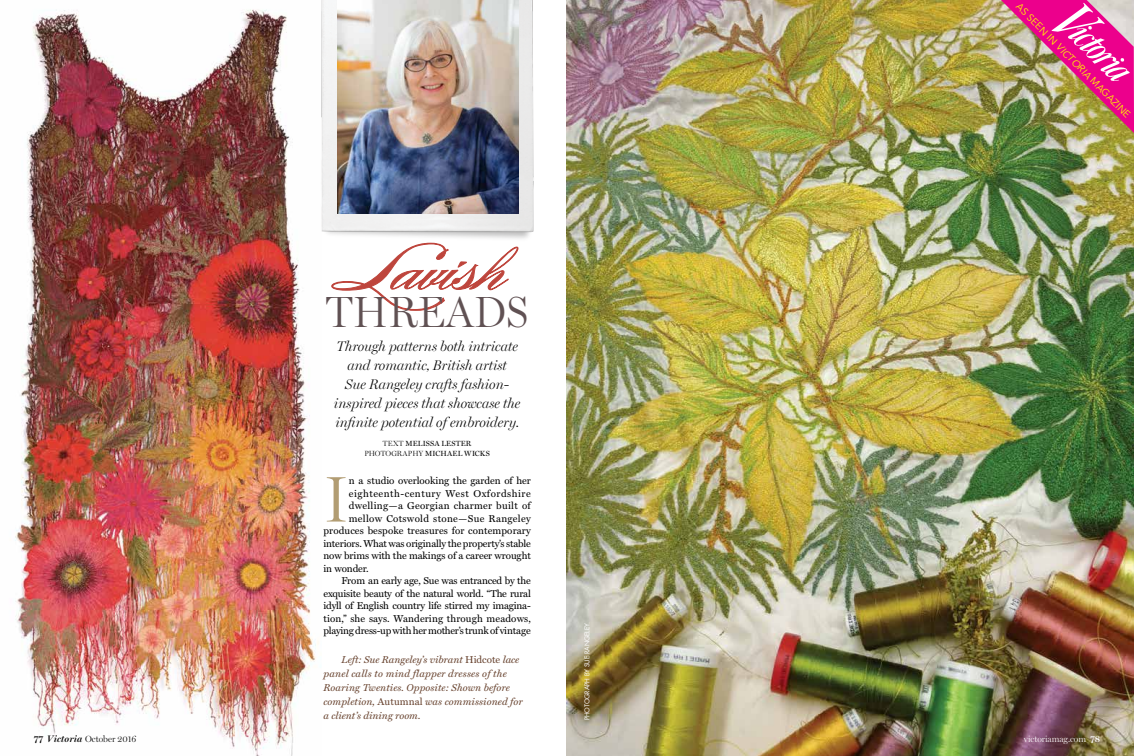
<style>
.page{position:relative;width:1134px;height:756px;background:#fff}
.page>*{position:absolute;margin:0;border:0;box-sizing:border-box;transform-origin:0 0}
.t1{font:300 64.9px "Miller Display";color:#b29d73}
.t2{font:60.7px "Burgues Script";color:#be453c}
.t3{font:300 43.9px "Miller Display";color:#605153;scale:.96 1}
.t4{font:italic 300 14px/19px "Miller Display";color:#000;text-align:center}
.t5{font:10px "Miller Text";letter-spacing:-.01em;color:#000}
.t6{font:italic 10px/14px "Miller Text";letter-spacing:.01em;color:#68432f}
.t7{font:10px "Miller Text";letter-spacing:.01em;color:#000}
.t8{font:10px "Miller Text";letter-spacing:.05em;color:#000}
.t9{font:10px "Miller Text";letter-spacing:.025em;color:#000}
.t10{font:10px "Miller Text";letter-spacing:.03em;color:#000}
.t11{font:10px "Avenir";color:#fff200}
.t12{font:300 9px "Miller Display";color:#000}
.t13{font:300 9px "Miller Display";color:#fff}
.t14{font:7.5px/10px "Miller Display";letter-spacing:.015em;color:#000;text-align:center}
.t15{font:6.5px "Futura";letter-spacing:-.02em;color:#fff}
.s1{font-weight:600;font-size:9.5px}
.s2{font-weight:600;font-style:italic;font-size:9.5px}
.s3{font-weight:300}
.s4{font-style:normal}
.s5{font-style:italic}
</style>
<div class="page">
<img style="left:15px;top:9px;width:304px;height:747px">
<svg style="left:332px;top:258px;width:181px;height:52px"></svg>
<img style="left:567px;top:0;width:567px;height:756px">
<img style="left:301px;top:0;width:233px;height:258px">
<img style="left:337px;top:0;width:182px;height:214px">
<img style="left:1001px;top:0;width:133px;height:133px">
<p class="t12" style="left:34px;top:733px;width:104px"><span class="s1">77</span> <span class="s2">Victoria</span> October 2016</p>
<h2 class="t2" style="left:341px;top:232px;width:169px">Lavish</h2>
<h3 class="t4" style="left:334px;top:337px;width:188px">Through patterns both intricate and romantic, British artist<br>Sue Rangeley crafts fashion&shy;inspired pieces that showcase the infinite potential of embroidery.</h3>
<p class="t14" style="left:364px;top:438px;width:127px"><span class="s3">TEXT</span> MELISSA LESTER<br><span class="s3">PHOTOGRAPHY</span> MICHAEL WICKS</p>
<h3 class="t3" style="left:326px;top:285px;width:212px">THREADS</h3>
<h1 class="t1" style="left:323px;top:460px;width:27px">I</h1>
<p class="t5" style="left:349px;top:475px;width:184px">n a studio overlooking the garden of her</p>
<p class="t8" style="left:349px;top:487px;width:183px">eighteenth-century West Oxfordshire</p>
<p class="t9" style="left:349px;top:500px;width:183px">dwelling—a Georgian charmer built of</p>
<p class="t10" style="left:349px;top:512px;width:184px">mellow Cotswold stone—Sue Rangeley</p>
<p class="t7" style="left:323px;top:525px;width:209px">produces bespoke treasures for contemporary</p>
<p class="t5" style="left:323px;top:537px;width:209px">interiors. What was originally the property’s stable</p>
<p class="t5" style="left:323px;top:550px;width:209px">now brims with the makings of a career wrought</p>
<p class="t5" style="left:323px;top:562px;width:47px">in wonder.</p>
<p class="t5" style="left:341px;top:575px;width:191px">From an early age, Sue was entranced by the</p>
<p class="t5" style="left:323px;top:587px;width:209px">exquisite beauty of the natural world. “The rural</p>
<p class="t5" style="left:323px;top:600px;width:209px">idyll of English country life stirred my imagina-</p>
<p class="t7" style="left:323px;top:612px;width:209px">tion,” she says. Wandering through meadows,</p>
<p class="t5" style="left:323px;top:625px;width:209px">playing dress-up with her mother’s trunk of vintage</p>
<p class="t6" style="left:323px;top:653px;width:201px;text-indent:18px">Left: Sue Rangeley’s vibrant <span class="s4">Hidcote</span> lace panel calls to mind flapper dresses of the Roaring Twenties. Opposite: Shown before completion, <span class="s4">Autumnal</span> was commissioned for a client’s dining room.</p>
<p class="t15" style="left:583px;top:720px;width:100px;rotate:-90deg">PHOTOGRAPH BY SUE RANGELEY.</p>
<p class="t11" style="left:1022px;top:1px;width:158px;rotate:45deg">AS SEEN IN <span class="s5">VICTORIA</span> MAGAZINE</p>
<p class="t13" style="left:1024px;top:733px;width:78px">victoriamag.com <span class="s1">78</span></p>
</div>
